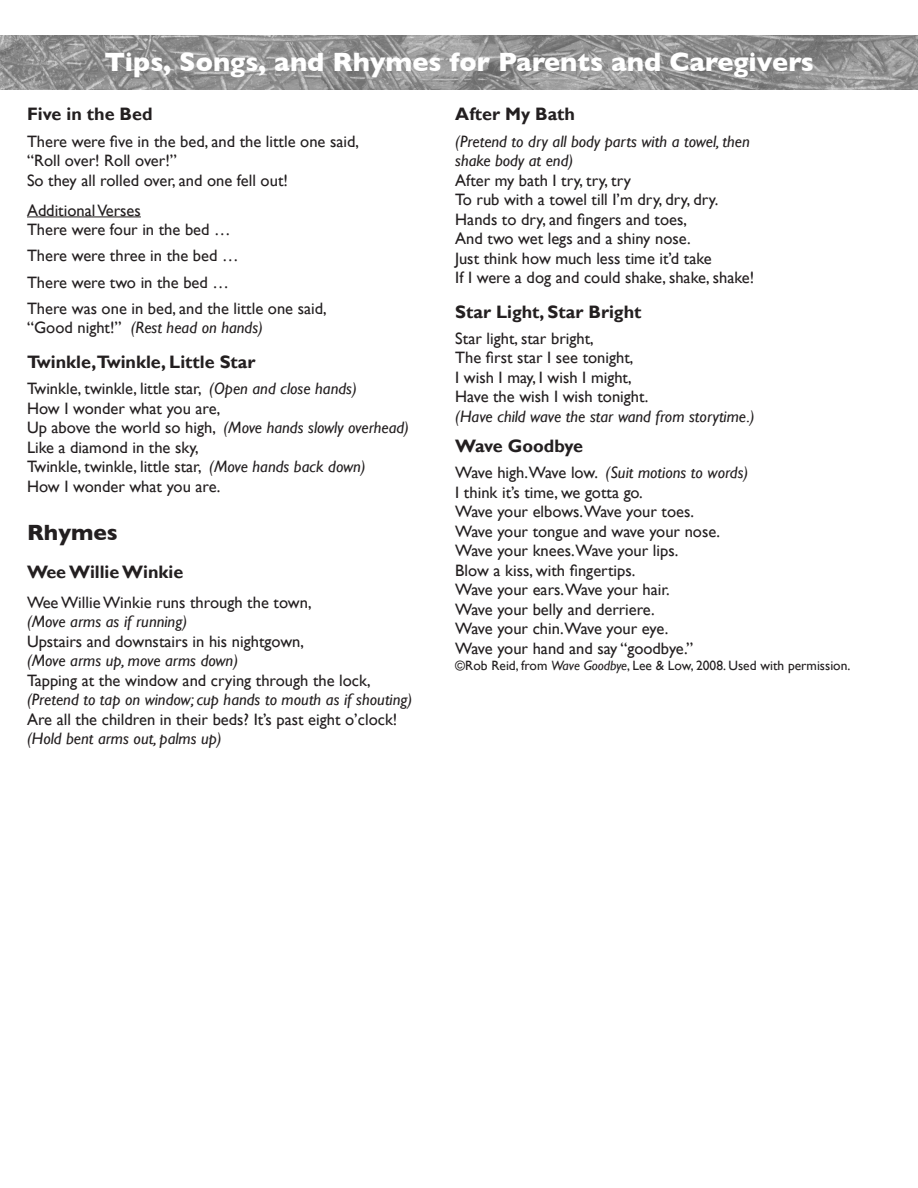
<style>
.page{position:relative;width:918px;height:1188px;background:#fff}
.page>*{position:absolute;margin:0;border:0;box-sizing:border-box;transform-origin:0 0}
.t1{font:700 27px "Gill Sans";color:#fff}
.Large_Header{font:700 22.5px "Gill Sans";color:#231f20}
.Song_Title{font:700 18px "Gill Sans";color:#231f20}
.Song_Body{font:700 18px "Gill Sans";letter-spacing:-.02em;color:#231f20}
.Song_Body_1st{font:16.5px/19.5px "Gill Sans";color:#231f20}
.Song_Body-2{font:16.5px/19.5px "Gill Sans";color:#231f20}
.song_copyright_line{font:13.5px "Gill Sans";color:#231f20}
.s1{font-style:italic}
</style>
<div class="page">
<img style="left:0;top:36px;width:918px;height:54px">
<hr style="left:27px;top:217px;width:114px;height:1px;background:#231f20">
<p class="t1" style="left:105px;top:46px;width:711px">Tips, Songs, and Rhymes for Parents and Caregivers</p>
<p class="Song_Title" style="left:27px;top:104px;width:127px">Five in the Bed</p>
<p class="Song_Body_1st" style="left:27px;top:132px;width:334px">There were five in the bed, and the little one said, “Roll over! Roll over!”<br>So they all rolled over, and one fell out!</p>
<p class="Song_Body-2" style="left:27px;top:201px;width:115px">Additional Verses</p>
<p class="Song_Body-2" style="left:27px;top:220px;width:205px">There were four in the bed …</p>
<p class="Song_Body_1st" style="left:27px;top:246px;width:213px">There were three in the bed …</p>
<p class="Song_Body_1st" style="left:27px;top:273px;width:204px">There were two in the bed …</p>
<p class="Song_Body_1st" style="left:27px;top:299px;width:301px">There was one in bed, and the little one said, “Good night!” <span class="s1">(Rest head on hands)</span></p>
<p class="Song_Title" style="left:27px;top:351px;width:230px">Twinkle,Twinkle, Little Star</p>
<p class="Song_Body_1st" style="left:27px;top:379px;width:384px">Twinkle, twinkle, little star, <span class="s1">(Open and close hands)<br></span>How I wonder what you are,<br>Up above the world so high, <span class="s1">(Move hands slowly overhead)<br></span>Like a diamond in the sky,<br>Twinkle, twinkle, little star, <span class="s1">(Move hands back down)<br></span>How I wonder what you are.</p>
<p class="Large_Header" style="left:27px;top:520px;width:92px">Rhymes</p>
<p class="Song_Title" style="left:27px;top:561px;width:158px">WeeWillieWinkie</p>
<p class="Song_Body-2" style="left:27px;top:593px;width:387px">Wee Willie Winkie runs through the town,<br><span class="s1">(Move arms as if running)<br></span>Upstairs and downstairs in his nightgown,<br><span class="s1">(Move arms up, move arms down)<br></span>Tapping at the window and crying through the lock, <span class="s1">(Pretend to tap on window; cup hands to mouth as if shouting)<br></span>Are all the children in their beds? It’s past eight o’clock! <span class="s1">(Hold bent arms out, palms up)</span></p>
<p class="Song_Title" style="left:455px;top:104px;width:121px">After My Bath</p>
<p class="Song_Body_1st" style="left:455px;top:132px;width:301px"><span class="s1">(Pretend to dry all body parts with a towel, then shake body at end)<br></span>After my bath I try, try, try<br>To rub with a towel till I’m dry, dry, dry.<br>Hands to dry, and fingers and toes,<br>And two wet legs and a shiny nose.<br>Just think how much less time it’d take<br>If I were a dog and could shake, shake, shake!</p>
<p class="Song_Title" style="left:455px;top:301px;width:188px">Star Light, Star Bright</p>
<p class="Song_Body_1st" style="left:455px;top:329px;width:301px">Star light, star bright,<br>The first star I see tonight,<br>I wish I may, I wish I might,<br>Have the wish I wish tonight.<br><span class="s1">(Have child wave the star wand from storytime.)</span></p>
<p class="Song_Body" style="left:455px;top:435px;width:129px">Wave Goodbye</p>
<p class="Song_Body_1st" style="left:455px;top:463px;width:295px">Wave high.Wave low. <span class="s1">(Suit motions to words)<br></span>I think it’s time, we gotta go.<br>Wave your elbows.Wave your toes.<br>Wave your tongue and wave your nose.<br>Wave your knees.Wave your lips.<br>Blow a kiss, with fingertips.<br>Wave your ears.Wave your hair.<br>Wave your belly and derriere.<br>Wave your chin.Wave your eye.<br>Wave your hand and say “goodbye.”</p>
<p class="song_copyright_line" style="left:455px;top:658px;width:397px">©Rob Reid, from <span class="s1">Wave Goodbye</span>, Lee &amp; Low, 2008. Used with permission.</p>
</div>
